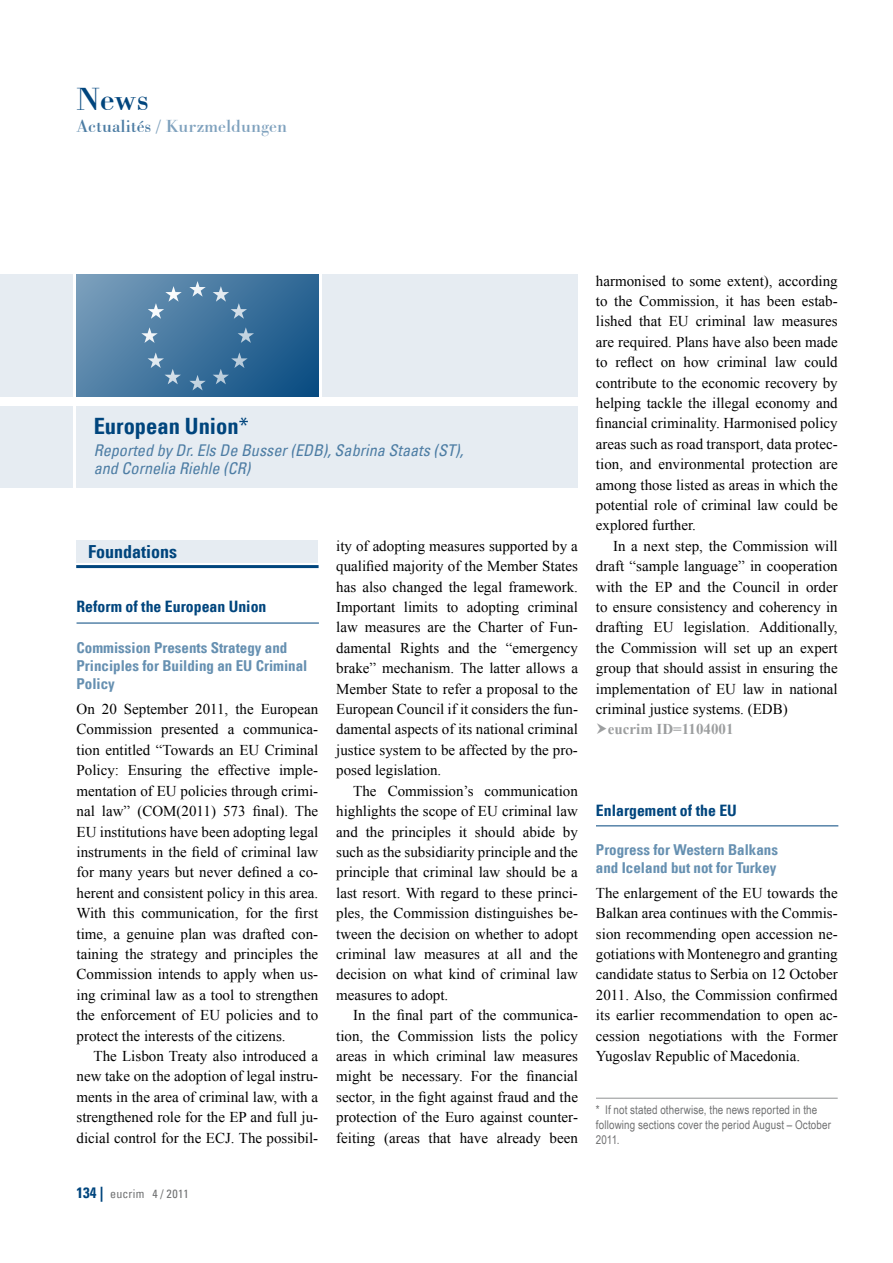
<style>
.page{position:relative;width:893px;height:1263px;background:#fff}
.page>*{position:absolute;margin:0;border:0;box-sizing:border-box;transform-origin:0 0}
.t1{font:33px "Bodoni BT";color:#00457d}
.t2{font:700 condensed 22.5px "Univers LT";color:#00457d}
.t3{font:18px "Bodoni BT";color:#80a2be}
.t4{font:700 condensed 18px "Univers LT";color:#00457d}
.t5{font:italic condensed 16.2px/18px "Univers LT";color:#4d7da4}
.t6{font:700 condensed 15.75px "Univers LT";color:#00457d}
.t7{font:15px/20.4px "Times New Roman";color:#000;text-align:justify}
.t8{font:700 condensed 15px/18px "Univers LT";color:#6690b1}
.t9{font:700 15px "Times New Roman";color:#9c9e9f}
.t10{font:12px/15px "Arial Narrow";letter-spacing:.01em;color:#707172}
.t11{font:condensed 12px "Univers LT";letter-spacing:.015em;color:#707172}
.s1{color:#4d7da4}
.s2{font-weight:400}
.s3{font-weight:700;font-size:15px;color:#00457d}
</style>
<div class="page">
<div style="left:77px;top:406px;width:501px;height:81px;background:#e6ecf2"></div>
<svg style="left:77px;top:275px;width:241px;height:122px;background:#41759e"></svg>
<svg style="left:141px;top:281px;width:113px;height:109px;background:#4e7ea4"></svg>
<div style="left:323px;top:275px;width:255px;height:122px;background:#e6ecf2"></div>
<div style="left:0;top:275px;width:72px;height:122px;background:#e6ecf2"></div>
<div style="left:0;top:406px;width:72px;height:81px;background:#e6ecf2"></div>
<hr style="left:596px;top:1098px;width:242px;height:1px;background:#9c9e9f">
<div style="left:76px;top:540px;width:242px;height:23px;background:#e6ecf2"></div>
<hr style="left:76px;top:565px;width:243px;height:3px;background:#00457d">
<hr style="left:77px;top:623px;width:242px;height:1px;background:#00457d">
<hr style="left:596px;top:825px;width:242px;height:1px;background:#00457d">
<h1 class="t1" style="left:77px;top:79px;width:74px">News</h1>
<p class="t3" style="left:77px;top:115px;width:212px"><span class="s1">Actualités</span> / Kurzmeldungen</p>
<h2 class="t2" style="left:94px;top:412px;width:156px">European Union<span class="s2">*</span></h2>
<p class="t5" style="left:94px;top:441px;width:371px">Reported by Dr. Els De Busser (EDB), Sabrina Staats (ST), and Cornelia Riehle (CR)</p>
<p class="t4" style="left:88px;top:541px;width:90px">Foundations</p>
<p class="t6" style="left:77px;top:597px;width:191px">Reform of the European Union</p>
<p class="t8" style="left:77px;top:638px;width:232px">Commission Presents Strategy and<br>Principles for Building an EU Criminal<br>Policy</p>
<p class="t7" style="left:77px;top:699px;width:243px">On 20 September 2011, the European Commission presented a communica&shy;tion entitled “Towards an EU Criminal Policy: Ensuring the effective imple&shy;mentation of EU policies through crimi&shy;nal law” (COM(2011) 573 final). The EU institutions have been adopting legal instruments in the field of criminal law for many years but never defined a co&shy;herent and consistent policy in this area.<br>With this communication, for the first time, a genuine plan was drafted con&shy;taining the strategy and principles the Commission intends to apply when us&shy;ing criminal law as a tool to strengthen the enforcement of EU policies and to protect the interests of the citizens.</p>
<p class="t7" style="left:77px;top:1045px;width:243px;text-indent:17px">The Lisbon Treaty also introduced a new take on the adoption of legal instru&shy;ments in the area of criminal law, with a strengthened role for the EP and full ju&shy;dicial control for the ECJ. The possibil-</p>
<p class="t11" style="left:77px;top:1186px;width:114px"><span class="s3">134 |</span> eucrim 4 / 2011</p>
<p class="t7" style="left:336px;top:535px;width:243px">ity of adopting measures supported by a qualified majority of the Member States has also changed the legal framework.<br>Important limits to adopting criminal law measures are the Charter of Fun&shy;damental Rights and the “emergency brake” mechanism. The latter allows a Member State to refer a proposal to the European Council if it considers the fun&shy;damental aspects of its national criminal justice system to be affected by the pro&shy;posed legislation.</p>
<p class="t7" style="left:336px;top:780px;width:243px;text-indent:17px">The Commission’s communication highlights the scope of EU criminal law and the principles it should abide by such as the subsidiarity principle and the principle that criminal law should be a last resort. With regard to these princi&shy;ples, the Commission distinguishes be&shy;tween the decision on whether to adopt criminal law measures at all and the decision on what kind of criminal law measures to adopt.</p>
<p class="t7" style="left:336px;top:1005px;width:243px;text-indent:17px">In the final part of the communica&shy;tion, the Commission lists the policy areas in which criminal law measures might be necessary. For the financial sector, in the fight against fraud and the protection of the Euro against counter&shy;feiting (areas that have already been</p>
<p class="t7" style="left:596px;top:270px;width:243px">harmonised to some extent), according to the Commission, it has been estab&shy;lished that EU criminal law measures are required. Plans have also been made to reflect on how criminal law could contribute to the economic recovery by helping tackle the illegal economy and financial criminality. Harmonised policy areas such as road transport, data protec&shy;tion, and environmental protection are among those listed as areas in which the potential role of criminal law could be explored further.</p>
<p class="t7" style="left:596px;top:535px;width:243px;text-indent:17px">In a next step, the Commission will draft “sample language” in cooperation with the EP and the Council in order to ensure consistency and coherency in drafting EU legislation. Additionally, the Commission will set up an expert group that should assist in ensuring the implementation of EU law in national criminal justice systems. (EDB)</p>
<p class="t9" style="left:608px;top:719px;width:127px">eucrim ID=1104001</p>
<p class="t6" style="left:596px;top:801px;width:142px">Enlargement of the EU</p>
<p class="t8" style="left:596px;top:840px;width:184px">Progress for Western Balkans and Iceland but not for Turkey</p>
<p class="t7" style="left:596px;top:882px;width:243px">The enlargement of the EU towards the Balkan area continues with the Commis&shy;sion recommending open accession ne&shy;gotiations with Montenegro and granting candidate status to Serbia on 12 October 2011. Also, the Commission confirmed its earlier recommendation to open ac&shy;cession negotiations with the Former Yugoslav Republic of Macedonia.</p>
<p class="t10" style="left:596px;top:1101px;width:236px">* If not stated otherwise, the news reported in the following sections cover the period August – October<br>2011.</p>
</div>
